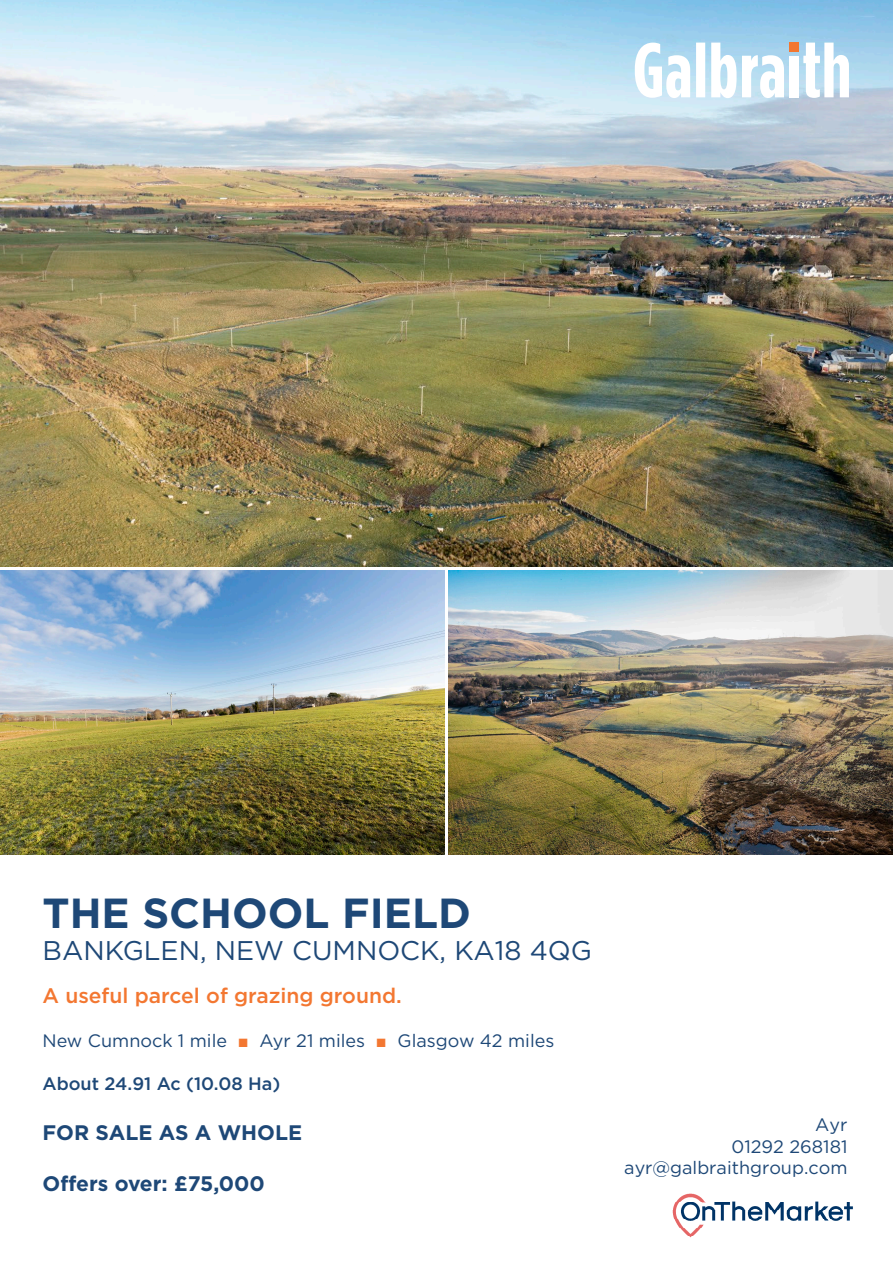
<style>
.page{position:relative;width:893px;height:1263px;background:#fff}
.page>*{position:absolute;margin:0;border:0;box-sizing:border-box;transform-origin:0 0}
.Front_Sub-heading{font:700 42px "Gotham HTF";color:#1e4877}
.t1{font:27px "Gotham";color:#1e4877}
.t2{font:700 21px "Gotham";color:#1e4877}
.t3{font:500 21px "Gotham HTF";color:#f37731}
.t4{font:18px "Gotham HTF";color:#1e4877}
.t5{font:500 18px "Gotham HTF";color:#1e4877}
.s1{font-family:"Arial";color:#f37731}
</style>
<div class="page">
<img style="left:0;top:0;width:893px;height:566px">
<img style="left:0;top:571px;width:444px;height:284px">
<img style="left:449px;top:571px;width:444px;height:284px">
<svg style="left:635px;top:43px;width:214px;height:55px"></svg>
<div style="left:789px;top:43px;width:10px;height:9px;background:#f37731"></div>
<div style="left:790px;top:56px;width:9px;height:41px;background:#fff"></div>
<img style="left:672px;top:1193px;width:181px;height:45px">
<p class="Front_Sub-heading" style="left:43px;top:889px;width:430px">THE SCHOOL FIELD</p>
<p class="t1" style="left:43px;top:933px;width:551px">BANKGLEN, NEW CUMNOCK, KA18 4QG</p>
<p class="t3" style="left:43px;top:984px;width:361px">A useful parcel of grazing ground.</p>
<p class="t4" style="left:43px;top:1030px;width:513px">New Cumnock 1 mile <span class="s1">■</span> Ayr 21 miles <span class="s1">■</span> Glasgow 42 miles</p>
<p class="t5" style="left:43px;top:1073px;width:239px">About 24.91 Ac (10.08 Ha)</p>
<p class="t2" style="left:43px;top:1119px;width:261px">FOR SALE AS A WHOLE</p>
<p class="t2" style="left:43px;top:1169px;width:224px">Offers over: £75,000</p>
<p class="t4" style="left:815px;top:1115px;width:34px">Ayr</p>
<p class="t4" style="left:731px;top:1136px;width:117px">01292 268181</p>
<p class="t4" style="left:624px;top:1158px;width:225px">ayr@galbraithgroup.com</p>
</div>
